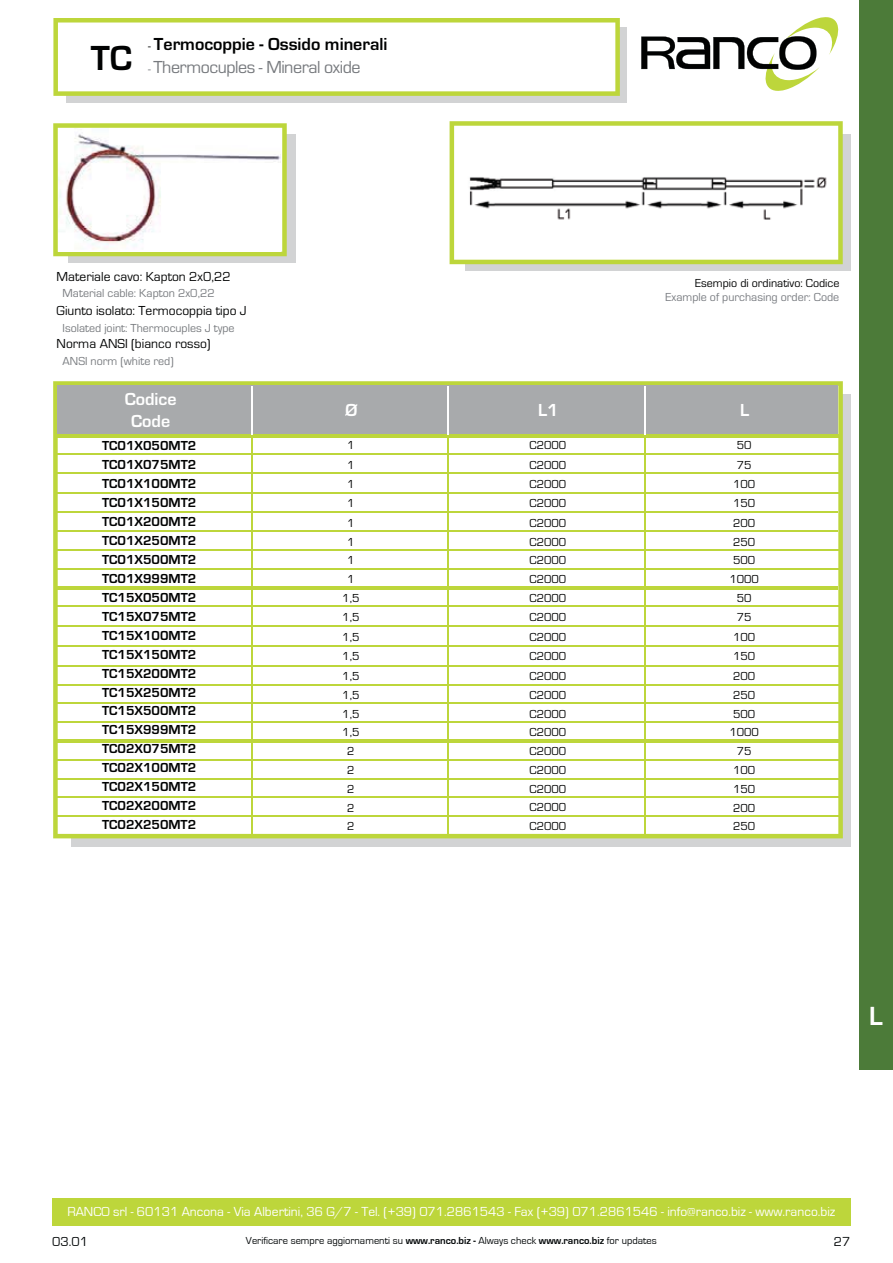
<style>
.page{position:relative;width:893px;height:1263px;background:#fff}
.page>*{position:absolute;margin:0;border:0;box-sizing:border-box;transform-origin:0 0}
.t1{font:700 36.15px "Eurostile";color:#010202}
.t2{font:700 27px "Eurostile";color:#fff}
.t3{font:700 18px "Eurostile";color:#010202}
.t4{font:18px "Eurostile";letter-spacing:-.025em;color:#777a7e}
.t5{font:700 18px/21.6px "Eurostile";color:#fff;text-align:center}
.t6{font:700 13.5px/19px "Eurostile";color:#010202;text-align:justify}
.t7{font:13.5px "Eurostile";color:#fff}
.t8{font:13.5px "Eurostile";color:#010202}
.t9{font:13.5px "Eurostile";color:#040809}
.t10{font:12px/19px "Eurostile";color:#010202;text-align:center}
.t11{font:12px "Eurostile";color:#787b7f}
.t12{font:12px "Eurostile";color:#787b80}
.t13{font:10.5px "Eurostile";color:#040809}
.s1{font-weight:400;font-size:12.75px}
.s2{font-size:12.75px}
.s3{font-weight:700}
</style>
<div class="page">
<div style="left:52px;top:1198px;width:798px;height:28px;background:#bdd63b"></div>
<div style="left:859px;top:0;width:34px;height:1069px;background:#4c7b39"></div>
<div style="left:71px;top:394px;width:779px;height:453px;background:#d2d3d4"></div>
<svg style="left:53px;top:381px;width:790px;height:457px;background:#fafcf1"></svg>
<div style="left:57px;top:386px;width:781px;height:50px;background:#a8aaac"></div>
<div style="left:66px;top:27px;width:560px;height:76px;background:#d2d3d4"></div>
<svg style="left:53px;top:18px;width:567px;height:78px;background:#f6f9e5"></svg>
<hr style="left:58px;top:434px;width:781px;height:3px;background:#bdd63b">
<hr style="left:57px;top:511px;width:781px;height:1px;background:#bdd63b">
<hr style="left:55px;top:530px;width:783px;height:2px;background:#bdd63b">
<hr style="left:55px;top:586px;width:783px;height:3px;background:#bdd63b">
<hr style="left:55px;top:606px;width:785px;height:1px;background:#bdd63b">
<hr style="left:54px;top:473px;width:787px;height:1px;background:#bdd63b">
<hr style="left:54px;top:454px;width:786px;height:1px;background:#bdd63b">
<hr style="left:54px;top:492px;width:787px;height:2px;background:#bdd63b">
<hr style="left:55px;top:549px;width:785px;height:2px;background:#bdd63b">
<hr style="left:55px;top:568px;width:786px;height:2px;background:#bdd63b">
<hr style="left:55px;top:625px;width:785px;height:2px;background:#bdd63b">
<hr style="left:55px;top:646px;width:785px;height:1px;background:#bdd63b">
<hr style="left:56px;top:665px;width:784px;height:2px;background:#bdd63b">
<hr style="left:55px;top:703px;width:785px;height:1px;background:#bdd63b">
<hr style="left:55px;top:759px;width:784px;height:2px;background:#bdd63b">
<hr style="left:55px;top:778px;width:784px;height:1px;background:#bdd63b">
<hr style="left:55px;top:684px;width:784px;height:1px;background:#bdd63b">
<hr style="left:55px;top:721px;width:786px;height:2px;background:#bdd63b">
<hr style="left:55px;top:740px;width:784px;height:3px;background:#bdd63b">
<hr style="left:54px;top:797px;width:787px;height:1px;background:#bdd63b">
<hr style="left:57px;top:816px;width:782px;height:1px;background:#bdd63b">
<hr style="left:57px;top:835px;width:780px;height:2px;background:#bdd63b">
<hr style="left:251px;top:436px;width:2px;height:399px;background:#bdd63b">
<hr style="left:447px;top:436px;width:2px;height:399px;background:#bdd63b">
<hr style="left:644px;top:436px;width:1px;height:399px;background:#bdd63b">
<hr style="left:447px;top:386px;width:2px;height:48px;background:#fff">
<hr style="left:251px;top:386px;width:2px;height:48px;background:#fff">
<hr style="left:644px;top:386px;width:1px;height:48px;background:#fff">
<div style="left:465px;top:135px;width:385px;height:136px;background:#d2d3d4"></div>
<svg style="left:450px;top:121px;width:393px;height:143px;background:#f5f9e3"></svg>
<div style="left:68px;top:134px;width:227px;height:128px;background:#d2d3d4"></div>
<svg style="left:53px;top:123px;width:234px;height:133px;background:#cadd62"></svg>
<img style="left:58px;top:129px;width:223px;height:122px">
<svg style="left:641px;top:17px;width:198px;height:74px"></svg>
<img style="left:457px;top:162px;width:378px;height:62px">
<h1 class="t1" style="left:91px;top:37px;width:43px">TC</h1>
<h3 class="t3" style="left:148px;top:33px;width:241px"><span class="s1">-</span> Termocoppie - Ossido minerali</h3>
<h3 class="t4" style="left:148px;top:59px;width:214px"><span class="s2">-</span> Thermocuples - Mineral oxide</h3>
<p class="t8" style="left:57px;top:271px;width:175px">Materiale cavo: Kapton 2x0,22</p>
<p class="t11" style="left:63px;top:288px;width:154px">Material cable: Kapton 2x0,22</p>
<p class="t8" style="left:57px;top:305px;width:192px">Giunto isolato: Termocoppia tipo J</p>
<p class="t11" style="left:63px;top:323px;width:173px">Isolated joint: Thermocuples J type</p>
<p class="t8" style="left:57px;top:338px;width:156px">Norma ANSI (bianco rosso)</p>
<p class="t11" style="left:63px;top:356px;width:113px">ANSI norm (white red)</p>
<h3 class="t5" style="left:125px;top:388px;width:53px">Codice<br>Code</h3>
<p class="t6" style="left:102px;top:436px;width:96px">TC01X050MT2<br>TC01X075MT2<br>TC01X100MT2<br>TC01X150MT2<br>TC01X200MT2<br>TC01X250MT2<br>TC01X500MT2<br>TC01X999MT2<br>TC15X050MT2<br>TC15X075MT2<br>TC15X100MT2<br>TC15X150MT2<br>TC15X200MT2<br>TC15X250MT2<br>TC15X500MT2<br>TC15X999MT2<br>TC02X075MT2<br>TC02X100MT2<br>TC02X150MT2<br>TC02X200MT2<br>TC02X250MT2</p>
<h3 class="t5" style="left:345px;top:399px;width:13px">Ø</h3>
<p class="t10" style="left:342px;top:437px;width:19px">1<br>1<br>1<br>1<br>1<br>1<br>1<br>1<br>1,5<br>1,5<br>1,5<br>1,5<br>1,5<br>1,5<br>1,5<br>1,5<br>2<br>2<br>2<br>2<br>2</p>
<h3 class="t5" style="left:538px;top:399px;width:22px">L1</h3>
<p class="t10" style="left:529px;top:437px;width:38px;text-align:justify">C2000<br>C2000<br>C2000<br>C2000</p>
<p class="t10" style="left:529px;top:533px;width:38px">C2000</p>
<p class="t10" style="left:529px;top:570px;width:38px">C2000</p>
<p class="t10" style="left:529px;top:609px;width:38px;line-height:19.5px;text-align:justify">C2000<br>C2000<br>C2000<br>C2000</p>
<p class="t10" style="left:529px;top:705px;width:38px">C2000</p>
<p class="t10" style="left:529px;top:743px;width:38px;text-align:left">C2000<br>C2000</p>
<p class="t10" style="left:529px;top:514px;width:38px">C2000</p>
<p class="t10" style="left:529px;top:552px;width:38px">C2000</p>
<p class="t10" style="left:529px;top:589px;width:38px">C2000</p>
<p class="t10" style="left:529px;top:686px;width:38px">C2000</p>
<p class="t10" style="left:529px;top:724px;width:38px">C2000</p>
<p class="t10" style="left:529px;top:780px;width:38px">C2000</p>
<p class="t10" style="left:529px;top:818px;width:38px">C2000</p>
<p class="t10" style="left:529px;top:799px;width:38px">C2000</p>
<p class="t10" style="left:695px;top:274px;width:146px">Esempio di ordinativo: Codice</p>
<p class="t12" style="left:665px;top:292px;width:175px">Example of purchasing order: Code</p>
<h3 class="t5" style="left:740px;top:399px;width:11px">L</h3>
<p class="t10" style="left:729px;top:437px;width:31px">50<br>75<br>100<br>150<br>200<br>250<br>500<br>1000<br>50<br>75<br>100<br>150<br>200<br>250<br>500<br>1000<br>75<br>100<br>150<br>200<br>250</p>
<h2 class="t2" style="left:869px;top:1004px;width:15px">L</h2>
<p class="t7" style="left:67px;top:1206px;width:769px">RANCO srl - 60131 Ancona - Via Albertini, 36 G/7 - Tel. (+39) 071.2861543 - Fax (+39) 071.2861546 - info@ranco.biz - www.ranco.biz</p>
<p class="t13" style="left:246px;top:1236px;width:412px">Verificare sempre aggiornamenti su <span class="s3">www.ranco.biz -</span> Always check <span class="s3">www.ranco.biz</span> for updates</p>
<p class="t9" style="left:52px;top:1235px;width:37px">03.01</p>
<p class="t9" style="left:834px;top:1235px;width:18px">27</p>
</div>
